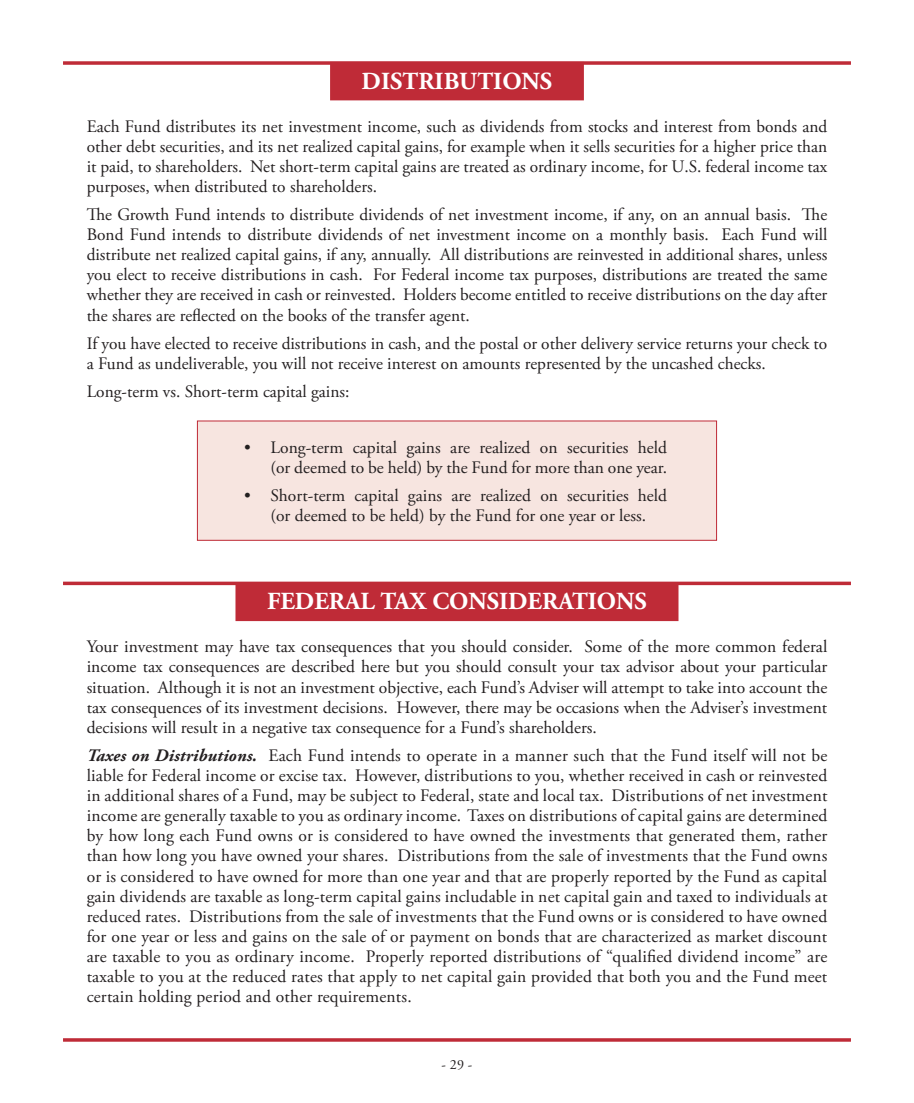
<style>
.page{position:relative;width:914px;height:1103px;background:#fff}
.page>*{position:absolute;margin:0;border:0;box-sizing:border-box;transform-origin:0 0}
.t1{font:700 24.5px "Adobe Garamond Pro";color:#fff}
.t2{font:17.5px/20.1px "Adobe Garamond Pro";color:#231f20;text-align:justify}
.t3{font:14px "Adobe Garamond Pro";color:#231f20}
.s1{font-weight:700;font-style:italic}
</style>
<div class="page">
<svg style="left:63px;top:61px;width:787px;height:4px;background:#c74751"></svg>
<hr style="left:63px;top:1038px;width:787px;height:3px;background:#bf2b37">
<div style="left:330px;top:62px;width:254px;height:38px;background:#bf2b37"></div>
<div style="left:235px;top:582px;width:443px;height:39px;background:#bf2b37"></div>
<svg style="left:63px;top:581px;width:787px;height:4px;fill:#bf2b37"></svg>
<div style="left:197px;top:421px;width:519px;height:119px;background:#f7e5e0"></div>
<h1 class="t1" style="left:361px;top:67px;width:192px">DISTRIBUTIONS</h1>
<p class="t2" style="left:87px;top:117px;width:742px">Each Fund distributes its net investment income, such as dividends from stocks and interest from bonds and other debt securities, and its net realized capital gains, for example when it sells securities for a higher price than it paid, to shareholders. Net short-term capital gains are treated as ordinary income, for U.S. federal income tax purposes, when distributed to shareholders.</p>
<p class="t2" style="left:87px;top:205px;width:742px">The Growth Fund intends to distribute dividends of net investment income, if any, on an annual basis. The Bond Fund intends to distribute dividends of net investment income on a monthly basis. Each Fund will distribute net realized capital gains, if any, annually. All distributions are reinvested in additional shares, unless you elect to receive distributions in cash. For Federal income tax purposes, distributions are treated the same whether they are received in cash or reinvested. Holders become entitled to receive distributions on the day after the shares are reflected on the books of the transfer agent.</p>
<p class="t2" style="left:87px;top:333px;width:742px">If you have elected to receive distributions in cash, and the postal or other delivery service returns your check to a Fund as undeliverable, you will not receive interest on amounts represented by the uncashed checks.</p>
<p class="t2" style="left:87px;top:381px;width:264px">Long-term vs. Short-term capital gains:</p>
<p class="t2" style="left:244px;top:438px;width:424px;text-align:right">• Long-term capital gains are realized on securities held (or deemed to be held) by the Fund for more than one year.</p>
<p class="t2" style="left:244px;top:486px;width:424px;text-align:center">• Short-term capital gains are realized on securities held (or deemed to be held) by the Fund for one year or less.</p>
<h1 class="t1" style="left:267px;top:587px;width:381px">FEDERAL TAX CONSIDERATIONS</h1>
<p class="t2" style="left:87px;top:637px;width:742px">Your investment may have tax consequences that you should consider. Some of the more common federal income tax consequences are described here but you should consult your tax advisor about your particular situation. Although it is not an investment objective, each Fund’s Adviser will attempt to take into account the tax consequences of its investment decisions. However, there may be occasions when the Adviser’s investment decisions will result in a negative tax consequence for a Fund’s shareholders.</p>
<p class="t2" style="left:87px;top:745px;width:742px"><span class="s1">Taxes on Distributions.</span> Each Fund intends to operate in a manner such that the Fund itself will not be liable for Federal income or excise tax. However, distributions to you, whether received in cash or reinvested in additional shares of a Fund, may be subject to Federal, state and local tax. Distributions of net investment income are generally taxable to you as ordinary income. Taxes on distributions of capital gains are determined by how long each Fund owns or is considered to have owned the investments that generated them, rather than how long you have owned your shares. Distributions from the sale of investments that the Fund owns or is considered to have owned for more than one year and that are properly reported by the Fund as capital gain dividends are taxable as long-term capital gains includable in net capital gain and taxed to individuals at reduced rates. Distributions from the sale of investments that the Fund owns or is considered to have owned for one year or less and gains on the sale of or payment on bonds that are characterized as market discount are taxable to you as ordinary income. Properly reported distributions of “qualified dividend income” are taxable to you at the reduced rates that apply to net capital gain provided that both you and the Fund meet certain holding period and other requirements.</p>
<p class="t3" style="left:441px;top:1056px;width:32px">- 29 -</p>
</div>
